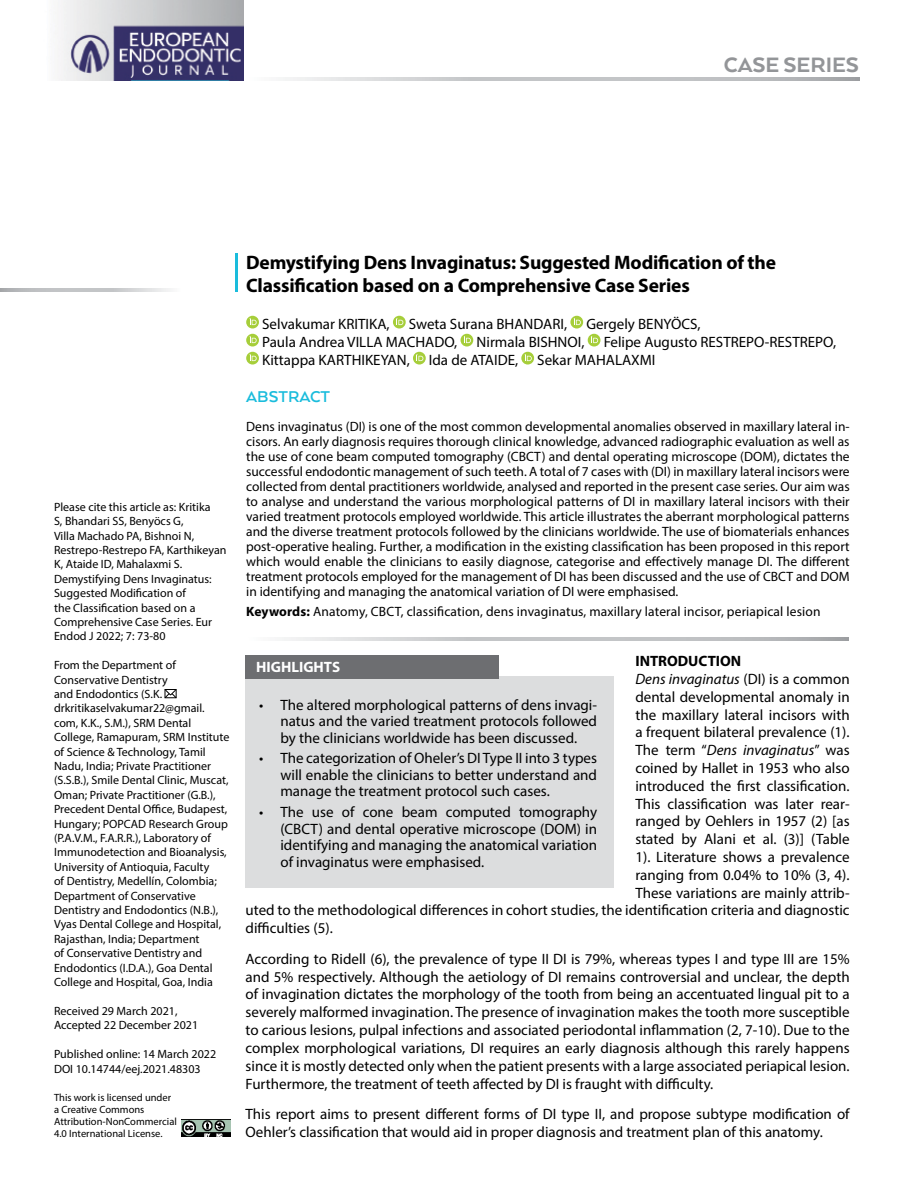
<style>
.page{position:relative;width:915px;height:1191px;background:#fff}
.page>*{position:absolute;margin:0;border:0;box-sizing:border-box;transform-origin:0 0}
.t1{font:800 24px "Arquitecta";color:#939598}
.t2{font:700 19.5px/23.4px "Myriad Pro";letter-spacing:-.01em;color:#000}
.t3{font:700 18px "Arquitecta";color:#1abcdc}
.t4{font:15px/17.9px "Myriad Pro";color:#000;text-align:justify}
.t5{font:italic 15px "Myriad Pro";color:#000}
.t6{font:700 15px "Myriad Pro";color:#000}
.t7{font:700 15px "Myriad Pro";color:#fff}
.t8{font:13.5px/15px "Myriad Pro";letter-spacing:.01em;color:#000;text-align:justify}
.t9{font:12px/14.4px "Myriad Pro";color:#000}
.t10{font:10.5px/12px "Myriad Pro";color:#000}
.s1{font-weight:700}
.s2{font-style:normal}
</style>
<div class="page">
<img style="left:58px;top:0;width:185px;height:80px">
<svg style="left:283px;top:77px;width:575px;height:3px;background:#c6c8ca"></svg>
<hr style="left:235px;top:254px;width:2px;height:38px;background:#1abcdc">
<svg style="left:0;top:288px;width:171px;height:4px"></svg>
<svg style="left:164px;top:689px;width:13px;height:9px"></svg>
<svg style="left:282px;top:637px;width:566px;height:3px;background:#c6c8ca"></svg>
<div style="left:246px;top:676px;width:368px;height:211px;background:#dcddde"></div>
<div style="left:246px;top:655px;width:253px;height:23px;background:#6d6e71"></div>
<svg style="left:246px;top:316px;width:13px;height:12px"></svg>
<svg style="left:249px;top:318px;width:7px;height:7px"></svg>
<div style="left:393px;top:316px;width:12px;height:12px;background:#a6ce3a;border-radius:50%"></div>
<svg style="left:396px;top:318px;width:7px;height:7px"></svg>
<svg style="left:570px;top:316px;width:13px;height:12px"></svg>
<svg style="left:573px;top:318px;width:7px;height:7px"></svg>
<svg style="left:246px;top:334px;width:13px;height:12px"></svg>
<svg style="left:249px;top:336px;width:7px;height:7px"></svg>
<svg style="left:460px;top:334px;width:13px;height:12px"></svg>
<svg style="left:464px;top:336px;width:7px;height:7px"></svg>
<svg style="left:587px;top:334px;width:13px;height:12px"></svg>
<svg style="left:591px;top:336px;width:7px;height:7px"></svg>
<svg style="left:246px;top:352px;width:13px;height:12px"></svg>
<svg style="left:249px;top:354px;width:7px;height:7px"></svg>
<div style="left:413px;top:352px;width:12px;height:12px;background:#a6ce3a;border-radius:50%"></div>
<svg style="left:416px;top:354px;width:7px;height:7px"></svg>
<svg style="left:521px;top:352px;width:13px;height:12px"></svg>
<svg style="left:524px;top:354px;width:7px;height:7px"></svg>
<img style="left:181px;top:1119px;width:50px;height:18px">
<h1 class="t1" style="left:723px;top:50px;width:137px">CASE SERIES</h1>
<p class="t9" style="left:54px;top:499px;width:174px">Please cite this article as: Kritika<br>S, Bhandari SS, Benyöcs G,<br>Villa Machado PA, Bishnoi N,<br>Restrepo-Restrepo FA, Karthikeyan<br>K, Ataide ID, Mahalaxmi S.<br>Demystifying Dens Invaginatus:<br>Suggested Modification of<br>the Classification based on a<br>Comprehensive Case Series. Eur<br>Endod J 2022; 7: 73-80</p>
<p class="t9" style="left:54px;top:658px;width:177px">From the Department of<br>Conservative Dentistry<br>and Endodontics (S.K. drkritikaselvakumar22@gmail. com, K.K., S.M.), SRM Dental<br>College, Ramapuram, SRM Institute of Science &amp; Technology, Tamil<br>Nadu, India; Private Practitioner (S.S.B.), Smile Dental Clinic, Muscat,<br>Oman; Private Practitioner (G.B.),<br>Precedent Dental Office, Budapest,<br>Hungary; POPCAD Research Group (P.A.V.M., F.A.R.R.), Laboratory of<br>Immunodetection and Bioanalysis,<br>University of Antioquia, Faculty<br>of Dentistry, Medellín, Colombia;<br>Department of Conservative<br>Dentistry and Endodontics (N.B.),<br>Vyas Dental College and Hospital,<br>Rajasthan, India; Department<br>of Conservative Dentistry and<br>Endodontics (I.D.A.), Goa Dental<br>College and Hospital, Goa, India</p>
<p class="t9" style="left:54px;top:1003px;width:146px">Received 29 March 2021,<br>Accepted 22 December 2021</p>
<p class="t9" style="left:54px;top:1046px;width:163px">Published online: 14 March 2022<br>DOI 10.14744/eej.2021.48303</p>
<p class="t10" style="left:54px;top:1091px;width:124px">This work is licensed under a Creative Commons<br>Attribution-NonCommercial<br>4.0 International License.</p>
<h2 class="t2" style="left:246px;top:250px;width:531px">Demystifying Dens Invaginatus: Suggested Modification of the<br>Classification based on a Comprehensive Case Series</h2>
<p class="t4" style="left:262px;top:314px;width:129px">Selvakumar KRITIKA,</p>
<p class="t4" style="left:409px;top:314px;width:160px">Sweta Surana BHANDARI,</p>
<p class="t4" style="left:586px;top:314px;width:116px">Gergely BENYÖCS,</p>
<p class="t4" style="left:262px;top:332px;width:197px">Paula Andrea VILLA MACHADO,</p>
<p class="t4" style="left:476px;top:332px;width:109px">Nirmala BISHNOI,</p>
<p class="t4" style="left:603px;top:332px;width:234px">Felipe Augusto RESTREPO-RESTREPO,</p>
<p class="t4" style="left:262px;top:350px;width:149px">Kittappa KARTHIKEYAN,</p>
<p class="t4" style="left:429px;top:350px;width:91px">Ida de ATAIDE,</p>
<p class="t4" style="left:537px;top:350px;width:119px">Sekar MAHALAXMI</p>
<p class="t3" style="left:246px;top:385px;width:85px">ABSTRACT</p>
<p class="t8" style="left:246px;top:418px;width:605px">Dens invaginatus (DI) is one of the most common developmental anomalies observed in maxillary lateral in&shy;cisors. An early diagnosis requires thorough clinical knowledge, advanced radiographic evaluation as well as the use of cone beam computed tomography (CBCT) and dental operating microscope (DOM), dictates the successful endodontic management of such teeth. A total of 7 cases with (DI) in maxillary lateral incisors were collected from dental practitioners worldwide, analysed and reported in the present case series. Our aim was to analyse and understand the various morphological patterns of DI in maxillary lateral incisors with their varied treatment protocols employed worldwide. This article illustrates the aberrant morphological patterns and the diverse treatment protocols followed by the clinicians worldwide. The use of biomaterials enhances post-operative healing. Further, a modification in the existing classification has been proposed in this report which would enable the clinicians to easily diagnose, categorise and effectively manage DI. The different treatment protocols employed for the management of DI has been discussed and the use of CBCT and DOM in identifying and managing the anatomical variation of DI were emphasised.</p>
<p class="t8" style="left:246px;top:604px;width:575px"><span class="s1">Keywords:</span> Anatomy, CBCT, classification, dens invaginatus, maxillary lateral incisor, periapical lesion</p>
<p class="t6" style="left:635px;top:651px;width:107px">INTRODUCTION</p>
<p class="t5" style="left:635px;top:669px;width:216px">Dens invaginatus <span class="s2">(DI) is a common</span></p>
<p class="t4" style="left:635px;top:687px;width:216px">dental developmental anomaly in</p>
<p class="t4" style="left:635px;top:705px;width:216px">the maxillary lateral incisors with</p>
<p class="t4" style="left:635px;top:723px;width:216px">a frequent bilateral prevalence (1).</p>
<p class="t5" style="left:635px;top:741px;width:216px"><span class="s2">The term “</span>Dens invaginatus<span class="s2">” was</span></p>
<p class="t4" style="left:635px;top:758px;width:216px">coined by Hallet in 1953 who also</p>
<p class="t4" style="left:635px;top:776px;width:216px">introduced the first classification.</p>
<p class="t4" style="left:635px;top:794px;width:216px">This classification was later rear-</p>
<p class="t4" style="left:635px;top:812px;width:216px">ranged by Oehlers in 1957 (2) [as</p>
<p class="t4" style="left:635px;top:830px;width:216px">stated by Alani et al. (3)] (Table</p>
<p class="t4" style="left:635px;top:848px;width:216px">1). Literature shows a prevalence</p>
<p class="t4" style="left:635px;top:865px;width:216px">ranging from 0.04% to 10% (3, 4).</p>
<p class="t4" style="left:635px;top:883px;width:216px">These variations are mainly attrib-</p>
<p class="t4" style="left:245px;top:901px;width:605px">uted to the methodological differences in cohort studies, the identification criteria and diagnostic</p>
<p class="t4" style="left:245px;top:919px;width:89px">difficulties (5).</p>
<p class="t4" style="left:245px;top:949px;width:605px">According to Ridell (6), the prevalence of type II DI is 79%, whereas types I and type III are 15% and 5% respectively. Although the aetiology of DI remains controversial and unclear, the depth of invagination dictates the morphology of the tooth from being an accentuated lingual pit to a severely malformed invagination. The presence of invagination makes the tooth more susceptible to carious lesions, pulpal infections and associated periodontal inflammation (2, 7-10). Due to the complex morphological variations, DI requires an early diagnosis although this rarely happens since it is mostly detected only when the patient presents with a large associated periapical lesion.<br>Furthermore, the treatment of teeth affected by DI is fraught with difficulty.</p>
<p class="t4" style="left:245px;top:1105px;width:605px">This report aims to present different forms of DI type II, and propose subtype modification of<br>Oehler’s classification that would aid in proper diagnosis and treatment plan of this anatomy.</p>
<p class="t7" style="left:256px;top:657px;width:85px">HIGHLIGHTS</p>
<p class="t4" style="left:280px;top:696px;width:318px;line-height:16.5px;text-indent:-21px">• The altered morphological patterns of dens invagi&shy;natus and the varied treatment protocols followed by the clinicians worldwide has been discussed.</p>
<p class="t4" style="left:280px;top:749px;width:318px;line-height:16.5px;text-indent:-21px">• The categorization of Oheler’s DI Type II into 3 types will enable the clinicians to better understand and manage the treatment protocol such cases.</p>
<p class="t4" style="left:280px;top:803px;width:318px;line-height:16.5px;text-indent:-21px">• The use of cone beam computed tomography (CBCT) and dental operative microscope (DOM) in identifying and managing the anatomical variation of invaginatus were emphasised.</p>
</div>
